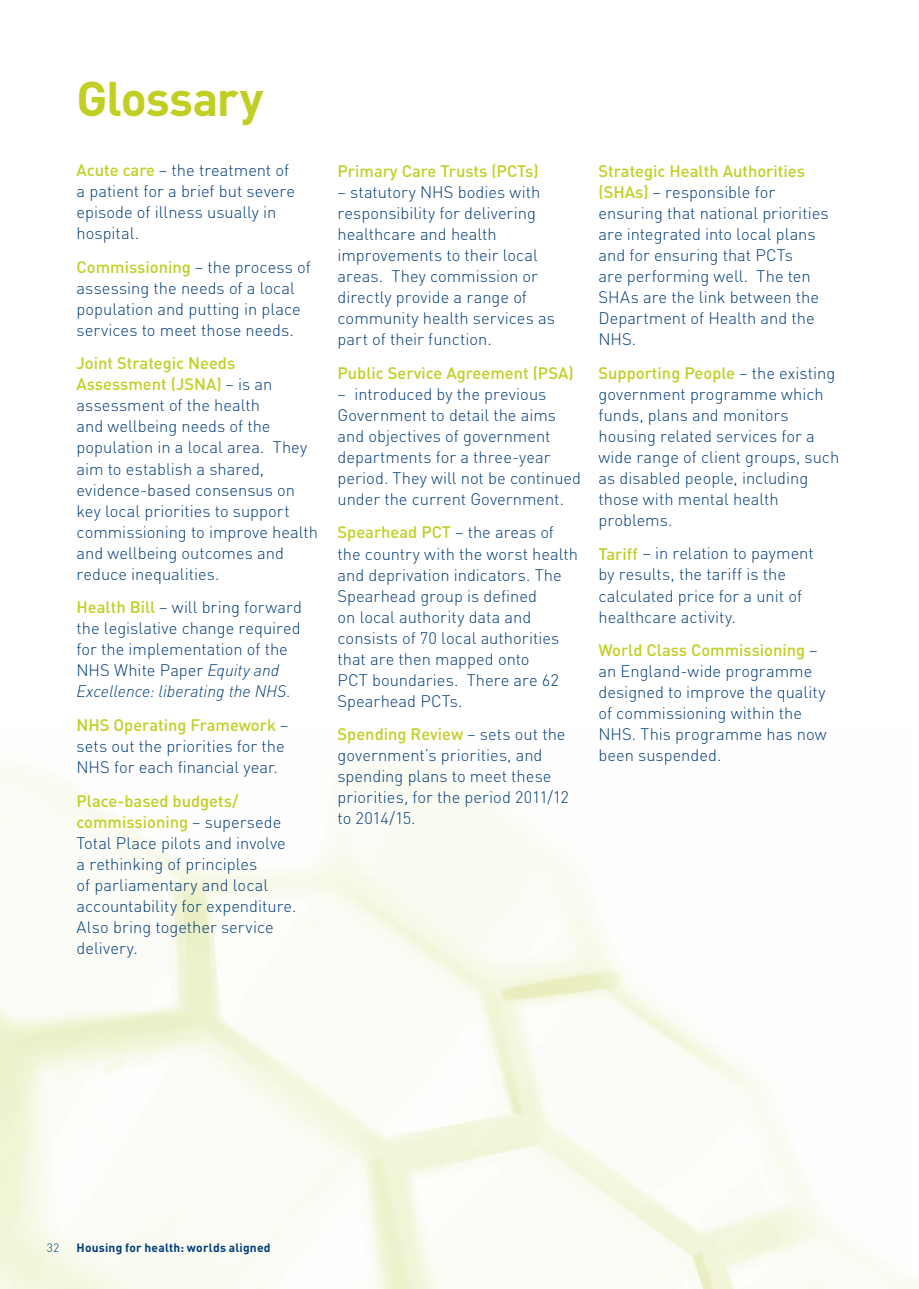
<style>
.page{position:relative;width:919px;height:1289px;background:#fff}
.page>*{position:absolute;margin:0;border:0;box-sizing:border-box;transform-origin:0 0}
.t1{font:700 48px "DIN";letter-spacing:-.025em;color:#c1ce23}
.t2{font:300 16.5px/21px "DIN";color:#003d78}
.t3{font:500 16.5px "DIN";color:#c1ce23}
.t4{font:700 12px "DIN";letter-spacing:.02em;color:#003d78}
.t5{font:300 12px "DIN";color:#003d78}
.s1{font-weight:500;color:#c1ce23}
.s2{font-style:italic}
</style>
<div class="page">
<h1 class="t1" style="left:77px;top:68px;width:188px">Glossary</h1>
<p class="t2" style="left:77px;top:159px;width:220px"><span class="s1">Acute care</span> – the treatment of a patient for a brief but severe episode of illness usually in hospital.</p>
<p class="t2" style="left:77px;top:256px;width:236px"><span class="s1">Commissioning</span> – the process of assessing the needs of a local population and putting in place services to meet those needs.</p>
<p class="t2" style="left:77px;top:353px;width:243px"><span class="s1">Joint Strategic Needs<br>Assessment (JSNA)</span> – is an assessment of the health<br>and wellbeing needs of the population in a local area. They aim to establish a shared, evidence-based consensus on key local priorities to support commissioning to improve health and wellbeing outcomes and reduce inequalities.</p>
<p class="t2" style="left:77px;top:596px;width:227px"><span class="s1">Health Bill</span> – will bring forward the legislative change required for the implementation of the<br>NHS White Paper <span class="s2">Equity and<br>Excellence: liberating the NHS.</span></p>
<p class="t2" style="left:77px;top:714px;width:213px"><span class="s1">NHS Operating Framework</span> – sets out the priorities for the<br>NHS for each financial year.</p>
<p class="t2" style="left:77px;top:790px;width:221px"><span class="s1">Place-based budgets/ commissioning</span> – supersede<br>Total Place pilots and involve a rethinking of principles<br>of parliamentary and local accountability for expenditure.<br>Also bring together service delivery.</p>
<p class="t3" style="left:337px;top:160px;width:202px">Primary Care Trusts (PCTs)</p>
<p class="t2" style="left:337px;top:181px;width:219px">– statutory NHS bodies with responsibility for delivering healthcare and health improvements to their local areas. They commission or directly provide a range of community health services as part of their function.</p>
<p class="t3" style="left:337px;top:362px;width:237px">Public Service Agreement (PSA)</p>
<p class="t2" style="left:337px;top:383px;width:245px">– introduced by the previous<br>Government to detail the aims and objectives of government departments for a three-year period. They will not be continued under the current Government.</p>
<p class="t2" style="left:337px;top:522px;width:242px"><span class="s1">Spearhead PCT</span> – the areas of the country with the worst health and deprivation indicators. The<br>Spearhead group is defined<br>on local authority data and consists of 70 local authorities that are then mapped onto<br>PCT boundaries. There are 62<br>Spearhead PCTs.</p>
<p class="t2" style="left:337px;top:723px;width:233px"><span class="s1">Spending Review</span> – sets out the government’s priorities, and spending plans to meet these priorities, for the period 2011/12 to 2014/15.</p>
<p class="t2" style="left:598px;top:160px;width:232px"><span class="s1">Strategic Health Authorities (SHAs)</span> – responsible for ensuring that national priorities are integrated into local plans and for ensuring that PCTs<br>are performing well. The ten<br>SHAs are the link between the<br>Department of Health and the<br>NHS.</p>
<p class="t2" style="left:598px;top:362px;width:242px"><span class="s1">Supporting People</span> – the existing government programme which funds, plans and monitors housing related services for a wide range of client groups, such as disabled people, including those with mental health problems.</p>
<p class="t2" style="left:598px;top:543px;width:217px"><span class="s1">Tariff</span> – in relation to payment by results, the tariff is the calculated price for a unit of healthcare activity.</p>
<p class="t2" style="left:598px;top:639px;width:230px"><span class="s1">World Class Commissioning</span> – an England-wide programme designed to improve the quality of commissioning within the<br>NHS. This programme has now been suspended.</p>
<p class="t5" style="left:47px;top:1240px;width:14px">32</p>
<p class="t4" style="left:77px;top:1239px;width:195px">Housing for health: worlds aligned</p>
</div>
